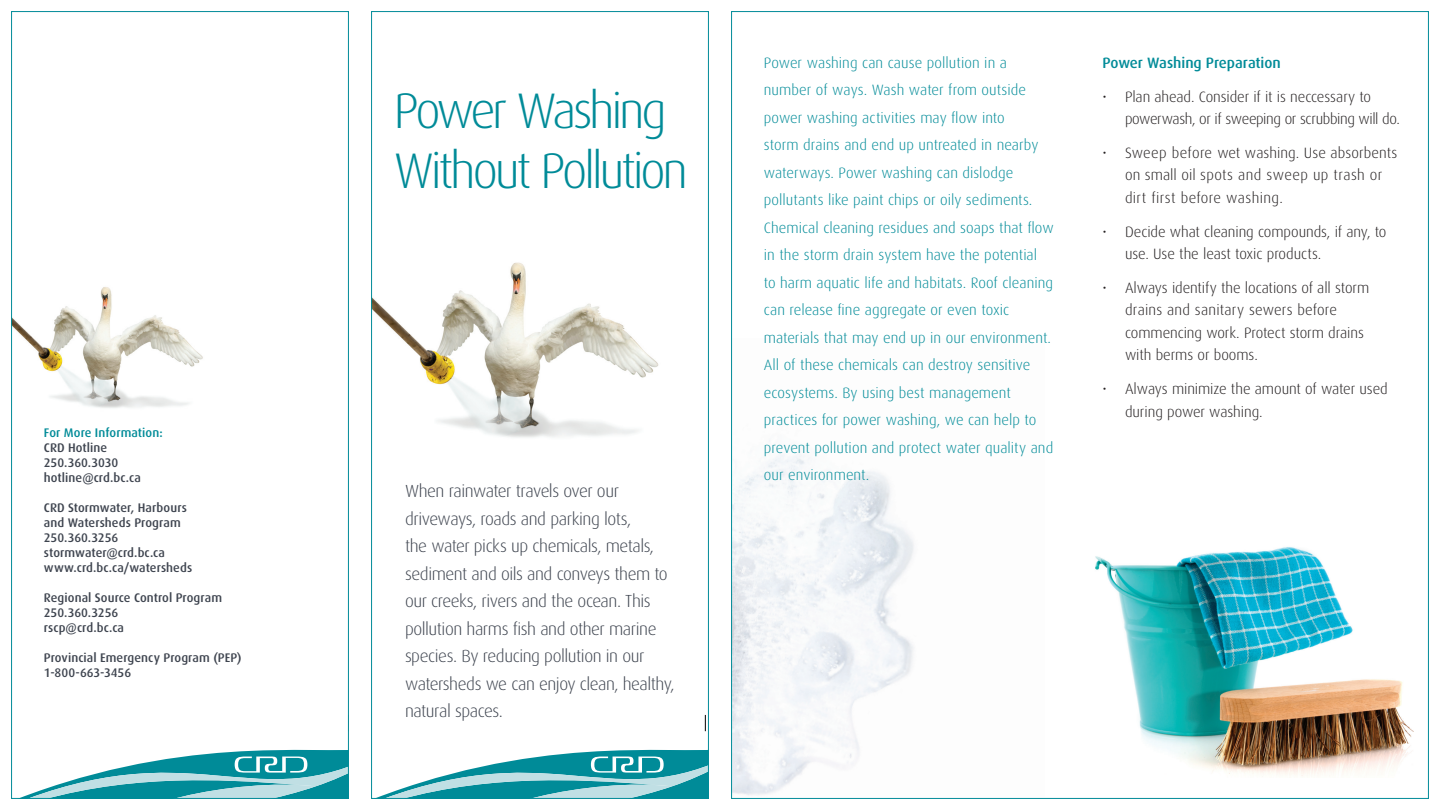
<style>
.page{position:relative;width:1440px;height:810px;background:#fff}
.page>*{position:absolute;margin:0;border:0;box-sizing:border-box;transform-origin:0 0}
.t1{font:300 50px/60px "Dax OT";letter-spacing:-.07em;color:#008b98}
.t2{font:300 17.5px/27.5px "Dax OT";letter-spacing:-.025em;color:#3e444f}
.t3{font:300 15px/27.5px "Dax OT";letter-spacing:.005em;color:#008b98}
.t4{font:300 15px/22.5px "Dax OT";letter-spacing:-.005em;color:#231f20}
.t5{font:300 15px/22.5px "Dax OT";letter-spacing:.015em;color:#231f20}
.t6{font:500 15px "Dax OT";letter-spacing:-.005em;color:#008b98}
.t7{font:500 12.5px/15px "Dax OT";letter-spacing:.005em;color:#3e444f}
.t8{font:500 12.5px "Dax OT";letter-spacing:.005em;color:#008b98}
</style>
<div class="page">
<img style="left:733px;top:440px;width:181px;height:355px">
<img style="left:13px;top:287px;width:190px;height:121px">
<img style="left:373px;top:262px;width:286px;height:176px">
<svg style="left:379px;top:715px;width:328px;height:82px"></svg>
<svg style="left:22px;top:749px;width:325px;height:48px"></svg>
<img style="left:1095px;top:547px;width:319px;height:229px">
<p class="t8" style="left:44px;top:421px;width:120px">For More Information:</p>
<p class="t7" style="left:44px;top:438px;width:98px">CRD Hotline<br>250.360.3030 hotline@crd.bc.ca</p>
<p class="t7" style="left:44px;top:498px;width:150px">CRD Stormwater, Harbours and Watersheds Program<br>250.360.3256 stormwater@crd.bc.ca www.crd.bc.ca/watersheds</p>
<p class="t7" style="left:44px;top:588px;width:180px">Regional Source Control Program<br>250.360.3256<br>rscp@crd.bc.ca</p>
<p class="t7" style="left:44px;top:648px;width:199px">Provincial Emergency Program (PEP)<br>1-800-663-3456</p>
<h1 class="t1" style="left:394px;top:72px;width:296px">Power Washing<br>Without Pollution</h1>
<p class="t2" style="left:405px;top:474px;width:271px">When rainwater travels over our driveways, roads and parking lots,<br>the water picks up chemicals, metals, sediment and oils and conveys them to our creeks, rivers and the ocean. This pollution harms fish and other marine species. By reducing pollution in our watersheds we can enjoy clean, healthy, natural spaces.</p>
<p class="t3" style="left:764px;top:46px;width:291px">Power washing can cause pollution in a number of ways. Wash water from outside power washing activities may flow into<br>storm drains and end up untreated in nearby waterways. Power washing can dislodge pollutants like paint chips or oily sediments.<br>Chemical cleaning residues and soaps that flow in the storm drain system have the potential<br>to harm aquatic life and habitats. Roof cleaning can release fine aggregate or even toxic materials that may end up in our environment.<br>All of these chemicals can destroy sensitive ecosystems. By using best management practices for power washing, we can help to prevent pollution and protect water quality and our environment.</p>
<p class="t6" style="left:1102px;top:48px;width:180px">Power Washing Preparation</p>
<p class="t4" style="left:1125px;top:82px;width:276px;text-indent:-22px">• Plan ahead. Consider if it is neccessary to powerwash, or if sweeping or scrubbing will do.</p>
<p class="t5" style="left:1125px;top:139px;width:274px;text-indent:-22px">• Sweep before wet washing. Use absorbents on small oil spots and sweep up trash or dirt first before washing.</p>
<p class="t4" style="left:1125px;top:217px;width:263px;text-indent:-22px">• Decide what cleaning compounds, if any, to use. Use the least toxic products.</p>
<p class="t4" style="left:1125px;top:274px;width:246px;text-indent:-22px">• Always identify the locations of all storm drains and sanitary sewers before commencing work. Protect storm drains with berms or booms.</p>
<p class="t4" style="left:1125px;top:375px;width:264px;text-indent:-22px">• Always minimize the amount of water used during power washing.</p>
</div>
